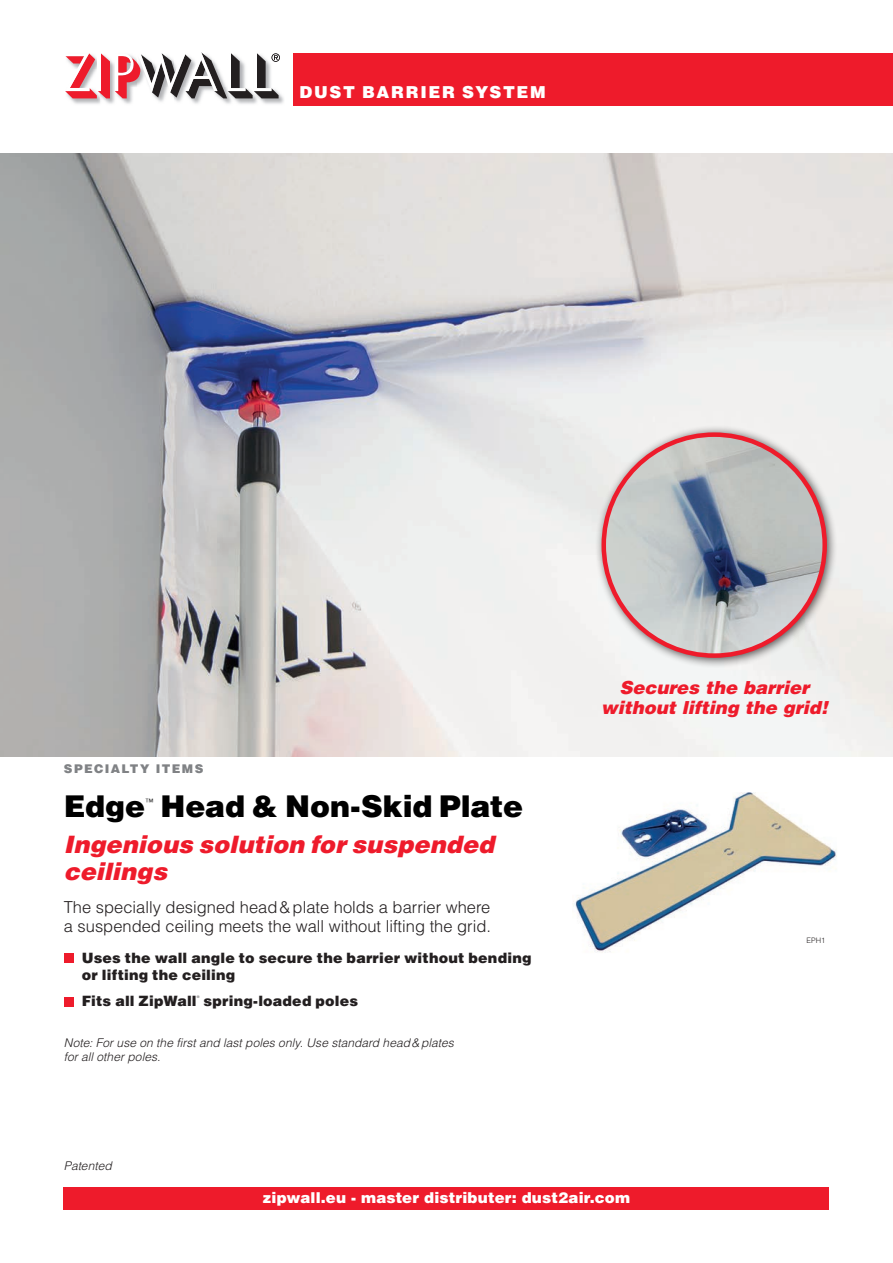
<style>
.page{position:relative;width:893px;height:1263px;background:#fff}
.page>*{position:absolute;margin:0;border:0;box-sizing:border-box;transform-origin:0 0}
.t1{font:900 30px "Helvetica LT Pro";letter-spacing:-.005em;color:#000}
.t2{font:italic 900 24px/27px "Helvetica LT Pro";letter-spacing:.005em;color:#ee1b2b}
.t3{font:italic 900 18px/19.4px "Helvetica LT Pro";color:#ee1b2b;text-align:center}
.t4{font:300 16.5px/19.5px "Helvetica LT Pro";color:#231f20}
.t5{font:900 16.5px "Helvetica LT Pro";letter-spacing:.1em;color:#fff}
.t6{font:900 15px "Helvetica LT Pro";letter-spacing:.01em;color:#fff}
.t7{font:900 14.25px/17.2px "Helvetica LT Pro";letter-spacing:.015em;color:#231f20}
.t8{font:italic 300 12px/14.4px "Helvetica LT Pro";letter-spacing:.005em;color:#231f20}
.t9{font:900 12px "Helvetica LT Pro";letter-spacing:.115em;color:#808285}
.t10{font:300 8.7px "Helvetica LT Pro";color:#000}
.t11{font:300 7.5px "Helvetica LT Pro";color:#231f20}
.t12{font:300 3.45px "Helvetica LT Pro";color:#231f20}
</style>
<div class="page">
<div style="left:64px;top:1187px;width:765px;height:23px;background:#ee1b2b"></div>
<div style="left:293px;top:53px;width:600px;height:53px;background:#ee1b2b"></div>
<img style="left:69px;top:94px;width:215px;height:10px">
<svg style="left:65px;top:52px;width:215px;height:46px"></svg>
<img style="left:573px;top:793px;width:264px;height:160px">
<img style="left:0;top:153px;width:893px;height:603px">
<div style="left:64px;top:953px;width:10px;height:10px;background:#ee1b2b"></div>
<div style="left:64px;top:996px;width:10px;height:10px;background:#ee1b2b"></div>
<div style="left:594px;top:425px;width:244px;height:244px;background:#231f20;opacity:.75"></div>
<img style="left:604px;top:435px;width:221px;height:221px;border-radius:110px">
<p class="t5" style="left:299px;top:82px;width:248px">DUST BARRIER SYSTEM</p>
<p class="t9" style="left:64px;top:760px;width:141px">SPECIALTY ITEMS</p>
<h1 class="t1" style="left:64px;top:786px;width:83px">Edge</h1>
<p class="t10" style="left:145px;top:796px;width:10px">™</p>
<h1 class="t1" style="left:160px;top:786px;width:364px">Head &amp; Non-Skid Plate</h1>
<h2 class="t2" style="left:64px;top:830px;width:432px">Ingenious solution for suspended ceilings</h2>
<p class="t4" style="left:64px;top:897px;width:429px">The specially designed head&amp;plate holds a barrier where a suspended ceiling meets the wall without lifting the grid.</p>
<p class="t7" style="left:82px;top:949px;width:451px">Uses the wall angle to secure the barrier without bending or lifting the ceiling</p>
<p class="t7" style="left:82px;top:993px;width:116px">Fits all ZipWall</p>
<p class="t12" style="left:197px;top:995px;width:4px">®</p>
<p class="t7" style="left:203px;top:993px;width:156px">spring-loaded poles</p>
<p class="t8" style="left:64px;top:1035px;width:391px">Note: For use on the first and last poles only. Use standard head&amp;plates for all other poles.</p>
<p class="t8" style="left:64px;top:1159px;width:49px">Patented</p>
<p class="t3" style="left:601px;top:678px;width:228px">Secures the barrier without lifting the grid!</p>
<p class="t11" style="left:806px;top:935px;width:20px">EPH1</p>
<p class="t6" style="left:263px;top:1188px;width:369px">zipwall.eu - master distributer: dust2air.com</p>
</div>
